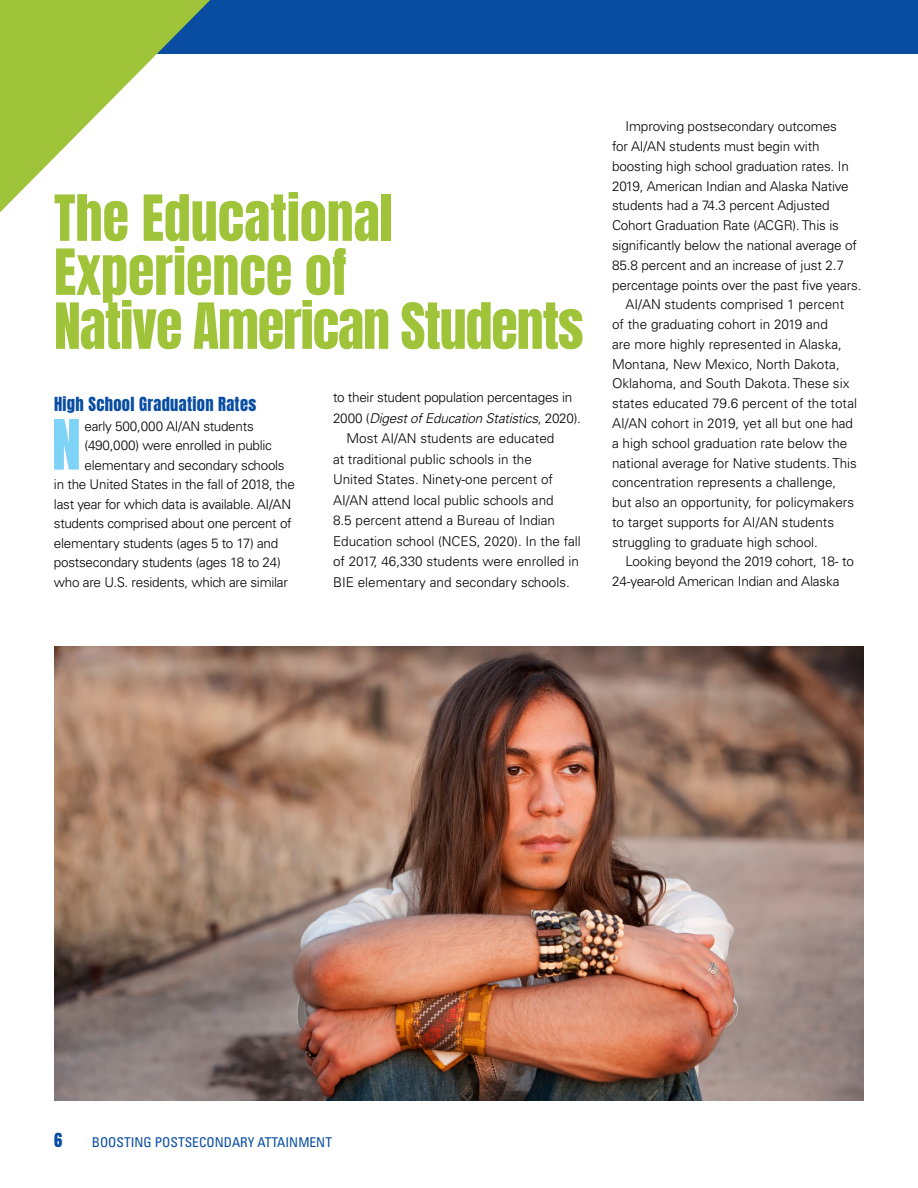
<style>
.page{position:relative;width:918px;height:1188px;background:#fff}
.page>*{position:absolute;margin:0;border:0;box-sizing:border-box;transform-origin:0 0}
.t1{font:58.8px "Anton";color:#7ed3f7}
.t2{font:54px/54px "Anton";color:#9fc43a}
.t3{font:16.5px "Anton";letter-spacing:.02em;color:#084da1}
.t4{font:300 13.5px "Univers LT Std";letter-spacing:-.01em;color:#000}
.t5{font:italic 300 13.5px "Univers LT Std";letter-spacing:-.02em;color:#000}
.t6{font:condensed 13.5px "Univers LT Std";color:#084da1}
.s1{font-style:normal}
</style>
<div class="page">
<div style="left:0;top:0;width:918px;height:54px;background:#084da1"></div>
<svg style="left:0;top:0;width:210px;height:212px;fill:#9fc43a"></svg>
<img style="left:54px;top:647px;width:810px;height:454px">
<h2 class="t2" style="left:54px;top:195px;width:531px">The Educational<br>Experience of<br>Native American Students</h2>
<p class="t3" style="left:54px;top:396px;width:204px">High School Graduation Rates</p>
<h1 class="t1" style="left:52px;top:415px;width:31px">N</h1>
<p class="t4" style="left:85px;top:418px;width:171px">early 500,000 AI/AN students</p>
<p class="t4" style="left:85px;top:437px;width:189px">(490,000) were enrolled in public</p>
<p class="t4" style="left:85px;top:457px;width:202px">elementary and secondary schools</p>
<p class="t4" style="left:54px;top:476px;width:242px">in the United States in the fall of 2018, the</p>
<p class="t4" style="left:54px;top:496px;width:239px">last year for which data is available. AI/AN</p>
<p class="t4" style="left:54px;top:515px;width:239px">students comprised about one percent of</p>
<p class="t4" style="left:54px;top:535px;width:226px">elementary students (ages 5 to 17) and</p>
<p class="t4" style="left:54px;top:554px;width:228px">postsecondary students (ages 18 to 24)</p>
<p class="t4" style="left:54px;top:574px;width:235px">who are U.S. residents, which are similar</p>
<p class="t4" style="left:333px;top:389px;width:241px">to their student population percentages in</p>
<p class="t5" style="left:333px;top:410px;width:250px"><span class="s1">2000 (</span>Digest of Education Statistics<span class="s1">, 2020).</span></p>
<p class="t4" style="left:347px;top:430px;width:209px">Most AI/AN students are educated</p>
<p class="t4" style="left:333px;top:451px;width:200px">at traditional public schools in the</p>
<p class="t4" style="left:333px;top:471px;width:222px">United States. Ninety-one percent of</p>
<p class="t4" style="left:333px;top:492px;width:222px">AI/AN attend local public schools and</p>
<p class="t4" style="left:333px;top:512px;width:224px">8.5 percent attend a Bureau of Indian</p>
<p class="t4" style="left:333px;top:533px;width:249px">Education school (NCES, 2020). In the fall</p>
<p class="t4" style="left:333px;top:553px;width:247px">of 2017, 46,330 students were enrolled in</p>
<p class="t4" style="left:333px;top:574px;width:239px">BIE elementary and secondary schools.</p>
<p class="t4" style="left:626px;top:118px;width:213px">Improving postsecondary outcomes</p>
<p class="t4" style="left:612px;top:138px;width:209px">for AI/AN students must begin with</p>
<p class="t4" style="left:612px;top:158px;width:239px">boosting high school graduation rates. In</p>
<p class="t4" style="left:612px;top:178px;width:238px">2019, American Indian and Alaska Native</p>
<p class="t4" style="left:612px;top:198px;width:219px">students had a 74.3 percent Adjusted</p>
<p class="t4" style="left:612px;top:217px;width:229px">Cohort Graduation Rate (ACGR). This is</p>
<p class="t4" style="left:612px;top:237px;width:246px">significantly below the national average of</p>
<p class="t4" style="left:612px;top:257px;width:233px">85.8 percent and an increase of just 2.7</p>
<p class="t4" style="left:612px;top:277px;width:251px">percentage points over the past five years.</p>
<p class="t4" style="left:626px;top:296px;width:220px">AI/AN students comprised 1 percent</p>
<p class="t4" style="left:612px;top:316px;width:217px">of the graduating cohort in 2019 and</p>
<p class="t4" style="left:612px;top:336px;width:231px">are more highly represented in Alaska,</p>
<p class="t4" style="left:612px;top:356px;width:229px">Montana, New Mexico, North Dakota,</p>
<p class="t4" style="left:612px;top:375px;width:239px">Oklahoma, and South Dakota. These six</p>
<p class="t4" style="left:612px;top:395px;width:247px">states educated 79.6 percent of the total</p>
<p class="t4" style="left:612px;top:415px;width:243px">AI/AN cohort in 2019, yet all but one had</p>
<p class="t4" style="left:612px;top:435px;width:237px">a high school graduation rate below the</p>
<p class="t4" style="left:612px;top:455px;width:246px">national average for Native students. This</p>
<p class="t4" style="left:612px;top:474px;width:226px">concentration represents a challenge,</p>
<p class="t4" style="left:612px;top:494px;width:244px">but also an opportunity, for policymakers</p>
<p class="t4" style="left:612px;top:514px;width:224px">to target supports for AI/AN students</p>
<p class="t4" style="left:612px;top:534px;width:208px">struggling to graduate high school.</p>
<p class="t4" style="left:626px;top:553px;width:230px">Looking beyond the 2019 cohort, 18- to</p>
<p class="t4" style="left:612px;top:573px;width:229px">24-year-old American Indian and Alaska</p>
<p class="t3" style="left:54px;top:1131px;width:10px">6</p>
<p class="t6" style="left:92px;top:1133px;width:242px">BOOSTING POSTSECONDARY ATTAINMENT</p>
</div>
